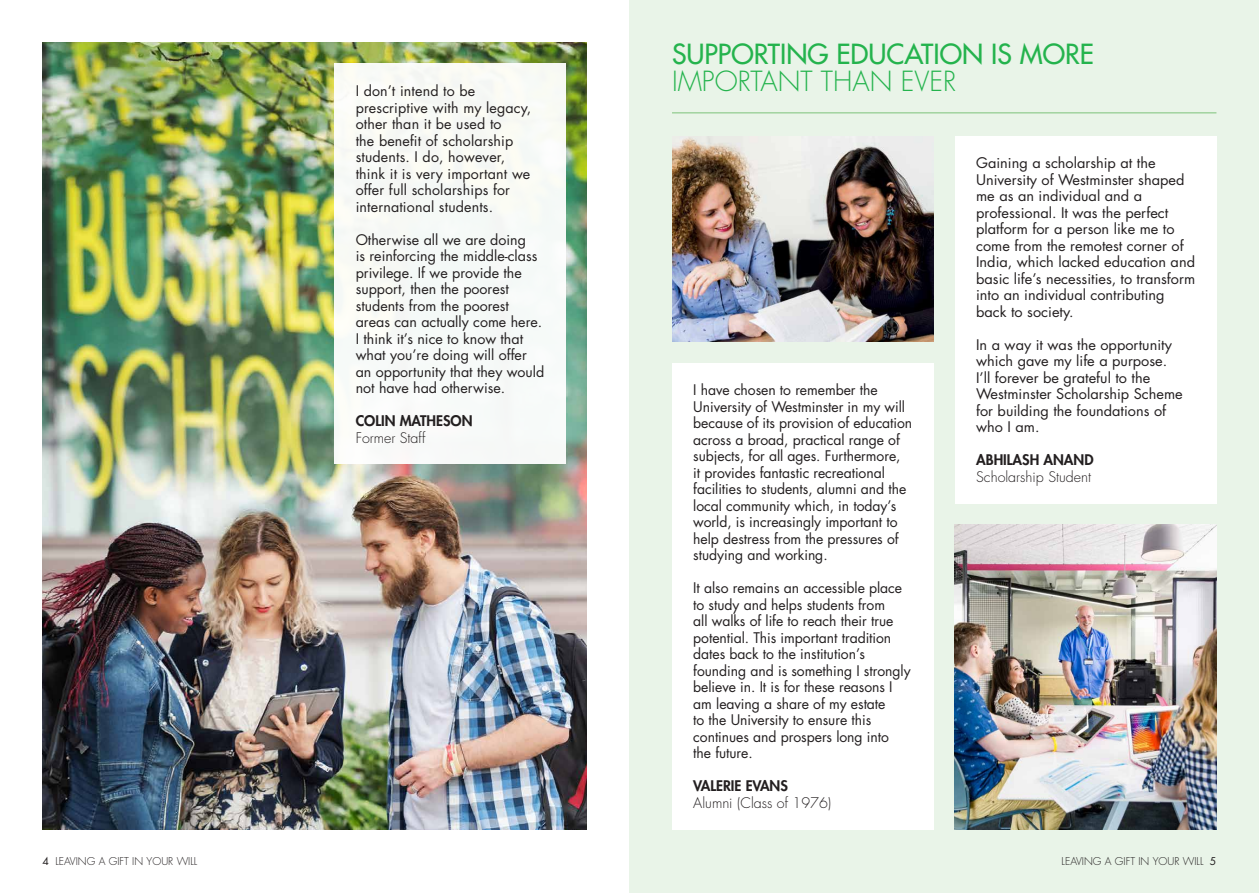
<style>
.page{position:relative;width:1259px;height:893px;background:#fff}
.page>*{position:absolute;margin:0;border:0;box-sizing:border-box;transform-origin:0 0}
.t1{font:27px "Futura";color:#24b34d}
.t2{font:300 27px "Futura";color:#24b34d}
.t3{font:14.25px/16.5px "Futura";color:#231f20}
.t4{font:300 14.25px "Futura";color:#231f20}
.t5{font:800 14.25px "Futura";color:#231f20}
.t6{font:300 10.5px "Futura";color:#231f20}
.s1{font-weight:400}
</style>
<div class="page">
<img style="left:43px;top:43px;width:544px;height:786px">
<div style="left:334px;top:64px;width:232px;height:400px;background:#f7faf7"></div>
<div style="left:629px;top:0;width:630px;height:893px;background:#e9f4e8"></div>
<div style="left:955px;top:136px;width:261px;height:367px;background:#fff"></div>
<div style="left:672px;top:363px;width:261px;height:466px;background:#fff"></div>
<hr style="left:672px;top:112px;width:544px;height:2px;background:#a0d39e">
<img style="left:955px;top:524px;width:261px;height:305px">
<img style="left:672px;top:136px;width:261px;height:206px">
<p class="t3" style="left:356px;top:83px;width:177px">I don’t intend to be prescriptive with my legacy, other than it be used to<br>the benefit of scholarship students. I do, however, think it is very important we offer full scholarships for international students.</p>
<p class="t3" style="left:356px;top:231px;width:190px">Otherwise all we are doing<br>is reinforcing the middle-class privilege. If we provide the support, then the poorest students from the poorest areas can actually come here.<br>I think it’s nice to know that what you’re doing will offer an opportunity that they would not have had otherwise.</p>
<p class="t5" style="left:356px;top:412px;width:118px">COLIN MATHESON</p>
<p class="t4" style="left:356px;top:429px;width:72px">Former Staff</p>
<h1 class="t1" style="left:672px;top:37px;width:423px">SUPPORTING EDUCATION IS MORE</h1>
<h1 class="t2" style="left:672px;top:65px;width:286px">IMPORTANT THAN EVER</h1>
<p class="t3" style="left:693px;top:382px;width:220px">I have chosen to remember the University of Westminster in my will because of its provision of education across a broad, practical range of subjects, for all ages. Furthermore,<br>it provides fantastic recreational facilities to students, alumni and the local community which, in today’s world, is increasingly important to help destress from the pressures of studying and working.</p>
<p class="t3" style="left:693px;top:580px;width:219px">It also remains an accessible place to study and helps students from<br>all walks of life to reach their true potential. This important tradition dates back to the institution’s founding and is something I strongly believe in. It is for these reasons I am leaving a share of my estate<br>to the University to ensure this continues and prospers long into<br>the future.</p>
<p class="t5" style="left:693px;top:777px;width:96px">VALERIE EVANS</p>
<p class="t4" style="left:693px;top:794px;width:140px">Alumni (Class of 1976)</p>
<p class="t3" style="left:976px;top:155px;width:220px">Gaining a scholarship at the<br>University of Westminster shaped me as an individual and a professional. It was the perfect platform for a person like me to come from the remotest corner of<br>India, which lacked education and basic life’s necessities, to transform into an individual contributing back to society.</p>
<p class="t3" style="left:976px;top:337px;width:208px">In a way it was the opportunity which gave my life a purpose.<br>I’ll forever be grateful to the<br>Westminster Scholarship Scheme for building the foundations of who I am.</p>
<p class="t5" style="left:976px;top:451px;width:119px">ABHILASH ANAND</p>
<p class="t4" style="left:976px;top:468px;width:116px">Scholarship Student</p>
<p class="t6" style="left:43px;top:855px;width:156px"><span class="s1">4</span> LEAVING A GIFT IN YOUR WILL</p>
<p class="t6" style="left:1061px;top:855px;width:156px">LEAVING A GIFT IN YOUR WILL <span class="s1">5</span></p>
</div>
